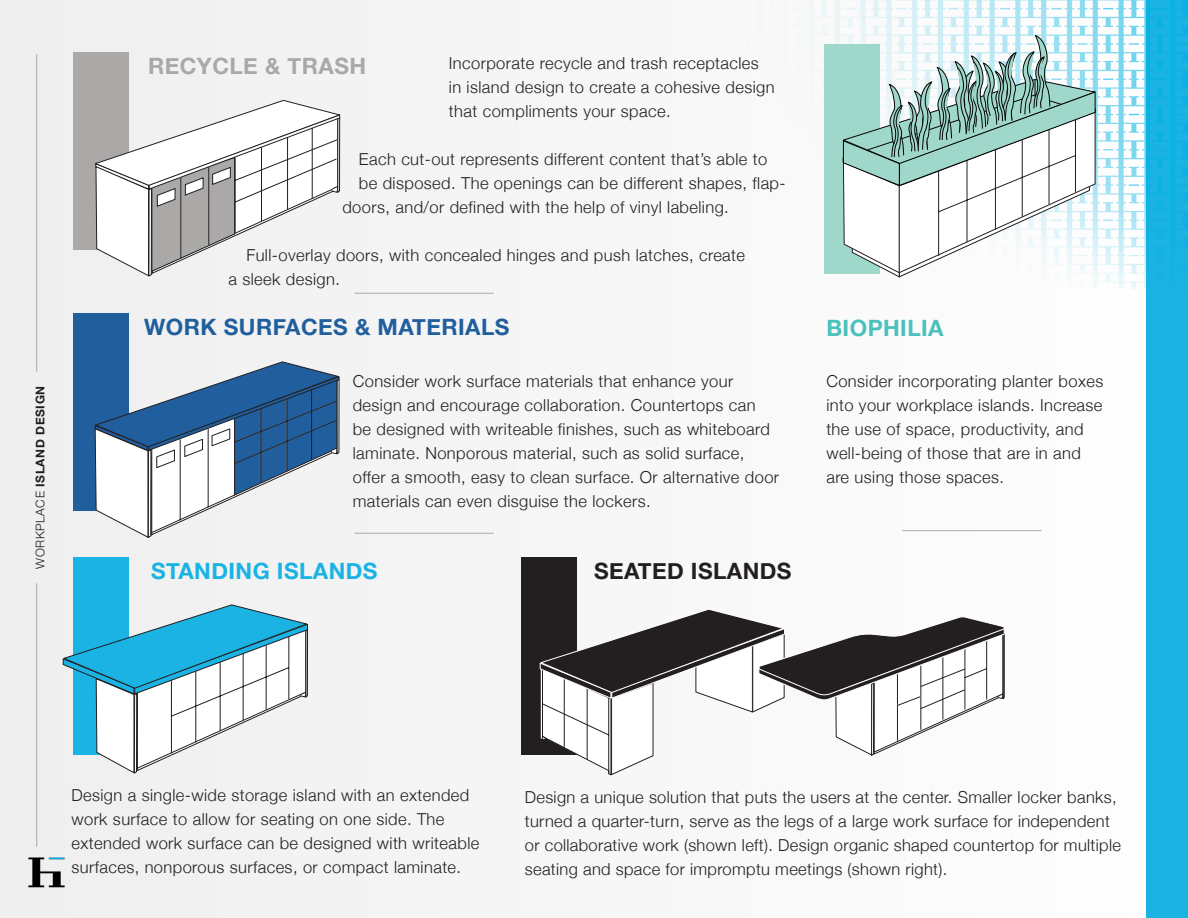
<style>
.page{position:relative;width:1188px;height:918px;background:#f6f6f6}
.page>*{position:absolute;margin:0;border:0;box-sizing:border-box;transform-origin:0 0}
.t1{font:700 22.5px "Helvetica Neue";letter-spacing:.02em;color:#215e9e}
.t2{font:700 22.5px "Helvetica Neue";letter-spacing:.02em;color:#1ab3e4}
.t3{font:700 22.5px "Helvetica Neue";letter-spacing:.02em;color:#aaa9a8}
.t4{font:700 22.5px "Helvetica Neue";letter-spacing:.02em;color:#231f20}
.t5{font:700 22.5px "Helvetica Neue";letter-spacing:.02em;color:#4ac1bc}
.t6{font:300 16.5px/24px "Helvetica Neue";letter-spacing:.025em;color:#231f20}
.t7{font:700 12px "Helvetica Neue";letter-spacing:.05em;color:#1e1e1d}
.s1{font-weight:300}
</style>
<div class="page">
<div style="left:1146px;top:0;width:42px;height:918px;background:#1ab3e4"></div>
<div style="left:73px;top:314px;width:55px;height:197px;background:#215e9e"></div>
<svg style="left:94px;top:361px;width:246px;height:177px"></svg>
<hr style="left:311px;top:389px;width:1px;height:71px;background:#231f20">
<div style="left:73px;top:52px;width:55px;height:198px;background:#aaa9a8"></div>
<svg style="left:95px;top:100px;width:246px;height:177px"></svg>
<hr style="left:312px;top:128px;width:1px;height:71px;background:#231f20">
<div style="left:73px;top:557px;width:55px;height:198px;background:#1ab3e4"></div>
<svg style="left:62px;top:604px;width:246px;height:170px"></svg>
<div style="left:521px;top:557px;width:56px;height:197px;background:#231f20"></div>
<svg style="left:539px;top:609px;width:466px;height:167px"></svg>
<hr style="left:902px;top:530px;width:140px;height:1px;background:#aaa9a8">
<hr style="left:355px;top:293px;width:139px;height:1px;background:#aaa9a8">
<img style="left:835px;top:0;width:353px;height:289px">
<div style="left:824px;top:44px;width:55px;height:230px;background:#a0d7cb"></div>
<hr style="left:355px;top:533px;width:139px;height:1px;background:#aaa9a8">
<hr style="left:36px;top:54px;width:1px;height:318px;background:#aaa9a8">
<hr style="left:36px;top:583px;width:1px;height:264px;background:#aaa9a8">
<img style="left:28px;top:857px;width:37px;height:31px">
<svg style="left:841px;top:33px;width:257px;height:245px"></svg>
<p class="t7" style="left:31px;top:569px;width:184px;rotate:-90deg"><span class="s1">WORKPLACE</span> ISLAND DESIGN</p>
<p class="t3" style="left:148px;top:48px;width:220px">RECYCLE &amp; TRASH</p>
<p class="t6" style="left:449px;top:50px;width:327px">Incorporate recycle and trash receptacles in island design to create a cohesive design that compliments your space.</p>
<p class="t6" style="left:359px;top:146px;width:410px">Each cut-out represents different content that’s able to</p>
<p class="t6" style="left:359px;top:170px;width:428px">be disposed. The openings can be different shapes, flap-</p>
<p class="t6" style="left:342px;top:194px;width:388px">doors, and/or defined with the help of vinyl labeling.</p>
<p class="t6" style="left:228px;top:242px;width:518px;text-indent:18px">Full-overlay doors, with concealed hinges and push latches, create a sleek design.</p>
<p class="t1" style="left:144px;top:310px;width:367px">WORK SURFACES &amp; MATERIALS</p>
<p class="t6" style="left:353px;top:368px;width:428px">Consider work surface materials that enhance your design and encourage collaboration. Countertops can<br>be designed with writeable finishes, such as whiteboard laminate. Nonporous material, such as solid surface, offer a smooth, easy to clean surface. Or alternative door materials can even disguise the lockers.</p>
<p class="t2" style="left:151px;top:553px;width:228px">STANDING ISLANDS</p>
<p class="t4" style="left:594px;top:553px;width:199px">SEATED ISLANDS</p>
<p class="t5" style="left:826px;top:310px;width:119px">BIOPHILIA</p>
<p class="t6" style="left:826px;top:368px;width:278px">Consider incorporating planter boxes into your workplace islands. Increase the use of space, productivity, and well-being of those that are in and are using those spaces.</p>
<p class="t6" style="left:71px;top:782px;width:409px">Design a single-wide storage island with an extended work surface to allow for seating on one side. The extended work surface can be designed with writeable surfaces, nonporous surfaces, or compact laminate.</p>
<p class="t6" style="left:525px;top:784px;width:598px">Design a unique solution that puts the users at the center. Smaller locker banks, turned a quarter-turn, serve as the legs of a large work surface for independent or collaborative work (shown left). Design organic shaped countertop for multiple seating and space for impromptu meetings (shown right).</p>
</div>
